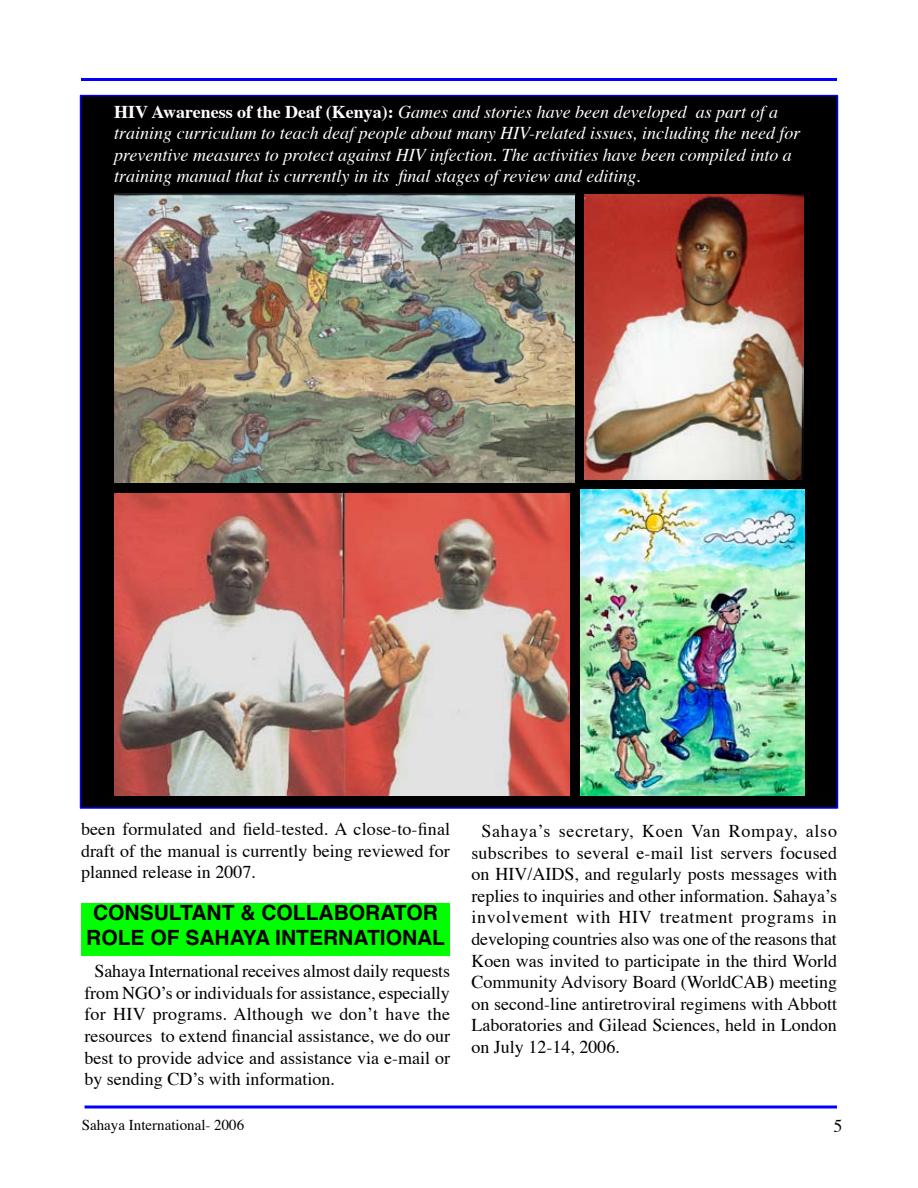
<style>
.page{position:relative;width:918px;height:1188px;background:#fff}
.page>*{position:absolute;margin:0;border:0;box-sizing:border-box;transform-origin:0 0}
.t1{font:700 21px/25.2px "Helvetica";color:#000;text-align:center}
.t2{font:18px/21.6px "Times";color:#000;text-align:justify}
.t3{font:italic 18px/21.6px "Times";color:#fff}
.t4{font:15px "Times";color:#000}
.s1{font-weight:700;font-style:normal}
</style>
<div class="page">
<hr style="left:85px;top:1106px;width:752px;height:2px;background:#00f">
<hr style="left:81px;top:78px;width:756px;height:3px;background:#00f">
<div style="left:81px;top:96px;width:756px;height:712px;background:#000"></div>
<img style="left:114px;top:193px;width:460px;height:289px">
<img style="left:584px;top:194px;width:220px;height:286px">
<img style="left:581px;top:490px;width:224px;height:305px">
<img style="left:114px;top:493px;width:456px;height:302px">
<div style="left:81px;top:903px;width:369px;height:53px;background:#0f0"></div>
<p class="t3" style="left:114px;top:99px;width:688px"><span class="s1">HIV Awareness of the Deaf (Kenya):</span> Games and stories have been developed as part of a training curriculum to teach deaf people about many HIV-related issues, including the need for preventive measures to protect against HIV infection. The activities have been compiled into a training manual that is currently in its final stages of review and editing.</p>
<p class="t2" style="left:81px;top:817px;width:371px">been formulated and field-tested. A close-to-final draft of the manual is currently being reviewed for planned release in 2007.</p>
<p class="t1" style="left:86px;top:898px;width:360px">CONSULTANT &amp; COLLABORATOR<br>ROLE OF SAHAYA INTERNATIONAL</p>
<p class="t2" style="left:84px;top:959px;width:367px;text-indent:10px">Sahaya International receives almost daily requests from NGO’s or individuals for assistance, especially for HIV programs. Although we don’t have the resources to extend financial assistance, we do our best to provide advice and assistance via e-mail or by sending CD’s with information.</p>
<p class="t4" style="left:82px;top:1110px;width:164px">Sahaya International- 2006</p>
<p class="t2" style="left:471px;top:819px;width:367px;text-indent:10px">Sahaya’s secretary, Koen Van Rompay, also subscribes to several e-mail list servers focused on HIV/AIDS, and regularly posts messages with replies to inquiries and other information. Sahaya’s involvement with HIV treatment programs in developing countries also was one of the reasons that Koen was invited to participate in the third World Community Advisory Board (WorldCAB) meeting on second-line antiretroviral regimens with Abbott Laboratories and Gilead Sciences, held in London on July 1 2-1 4, 2006.</p>
</div>
